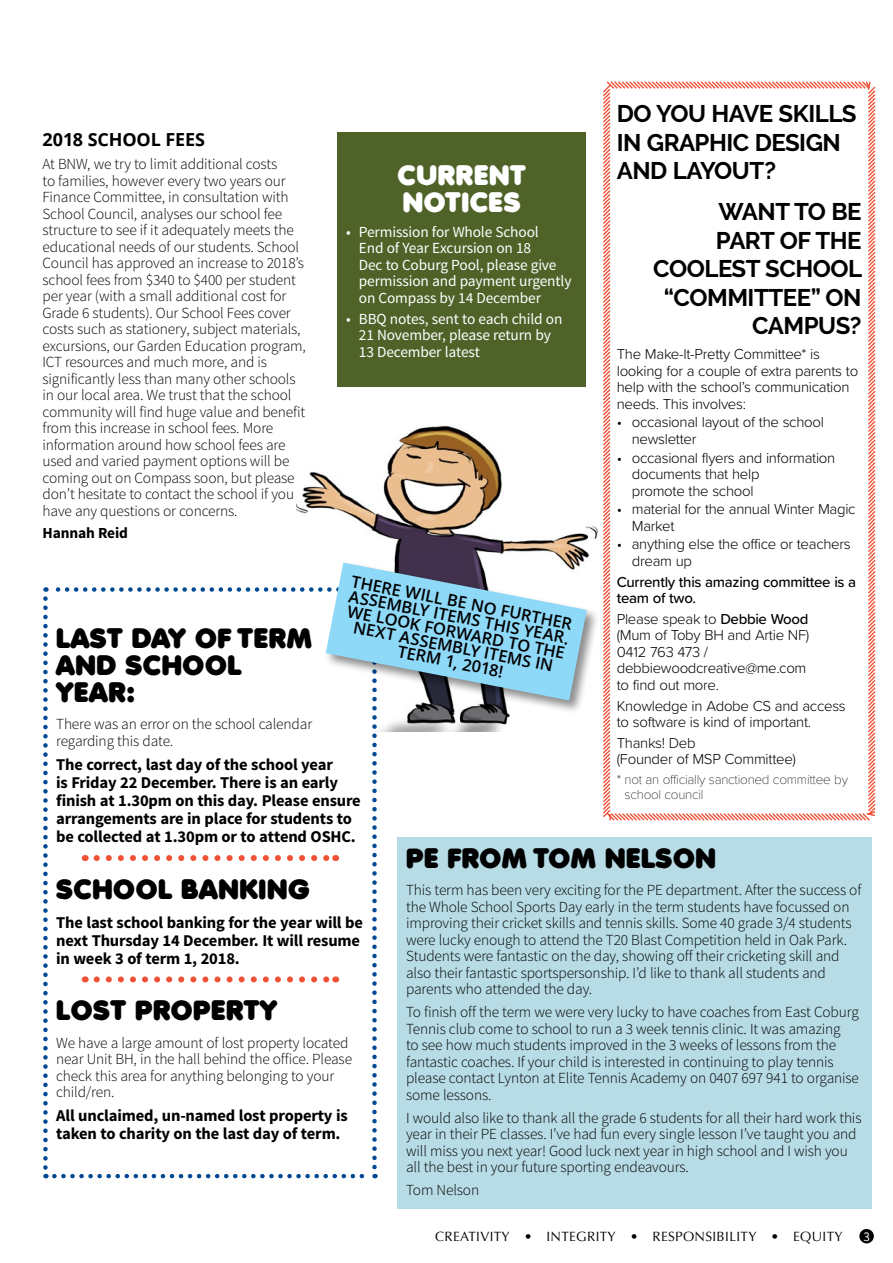
<style>
.page{position:relative;width:893px;height:1263px;background:#fff}
.page>*{position:absolute;margin:0;border:0;box-sizing:border-box;transform-origin:0 0}
.t1{font:27px/27px "Anja Elianeaccent Nornal";letter-spacing:.025em;color:#000}
.t2{font:27px/27px "Anja Elianeaccent Nornal";letter-spacing:.025em;color:#fff}
.t3{font:700 24px/28.5px "Raleway";letter-spacing:-.02em;color:#000}
.t4{font:700 18px "Open Sans";letter-spacing:-.01em;color:#000}
.t5{font:700 16.5px/18px "Source Sans Pro";letter-spacing:-.01em;color:#000}
.t6{font:600 16.5px/15px "Open Sans";color:#000;text-align:center}
.t7{font:300 15.3px/16.5px "Source Sans Pro";letter-spacing:-.01em;color:#000}
.t8{font:15.3px/16.5px "Source Sans Pro";letter-spacing:-.01em;color:#fff}
.t9{font:700 15.3px "Source Sans Pro";letter-spacing:-.01em;color:#000}
.t10{font:300 15px/16.5px "Proxima Soft";letter-spacing:-.02em;color:#000}
.t11{font:500 15px/16.5px "Proxima Soft";letter-spacing:-.02em;color:#000}
.t12{font:100 13.5px/15px "Proxima Soft";letter-spacing:-.02em;color:#000}
.t13{font:13.5px "Optima";letter-spacing:.025em;color:#000}
.t14{font:300 12px "Source Sans Pro";color:#fff}
.s1{font-weight:500}
</style>
<div class="page">
<div style="left:859px;top:1229px;width:15px;height:14px;background:#000;border-radius:50%"></div>
<img style="left:297px;top:425px;width:301px;height:136px">
<svg style="left:603px;top:81px;width:273px;height:740px"></svg>
<div style="left:338px;top:133px;width:248px;height:254px;background:#4f6228"></div>
<div style="left:398px;top:838px;width:474px;height:371px;background:#b7dce5"></div>
<div style="left:324px;top:561px;width:276px;height:153px;background:#000;opacity:.45"></div>
<svg style="left:43px;top:562px;width:544px;height:616px"></svg>
<h2 class="t3" style="left:617px;top:100px;width:241px">DO YOU HAVE SKILLS<br>IN GRAPHIC DESIGN<br>AND LAYOUT?</h2>
<h2 class="t3" style="left:653px;top:198px;width:210px;text-align:right">WANT TO BE<br>PART OF THE<br>COOLEST SCHOOL “COMMITTEE” ON<br>CAMPUS?</h2>
<p class="t10" style="left:617px;top:345px;width:243px">The Make-It-Pretty Committee* is looking for a couple of extra parents to help with the school’s communication needs. This involves:</p>
<p class="t10" style="left:632px;top:413px;width:194px;text-indent:-15px">• occasional layout of the school newsletter</p>
<p class="t10" style="left:632px;top:448px;width:205px;text-indent:-15px">• occasional flyers and information documents that help<br>promote the school</p>
<p class="t10" style="left:632px;top:500px;width:225px;text-indent:-15px">• material for the annual Winter Magic<br>Market</p>
<p class="t10" style="left:632px;top:535px;width:220px;text-indent:-15px">• anything else the office or teachers dream up</p>
<p class="t11" style="left:617px;top:573px;width:241px">Currently this amazing committee is a team of two.</p>
<p class="t10" style="left:617px;top:610px;width:194px">Please speak to <span class="s1">Debbie Wood </span>(Mum of Toby BH and Artie NF)<br>0412 763 473 / debbiewoodcreative@me.com to find out more.</p>
<p class="t10" style="left:617px;top:696px;width:231px">Knowledge in Adobe CS and access to software is kind of important.</p>
<p class="t10" style="left:617px;top:734px;width:181px">Thanks! Deb<br>(Founder of MSP Committee)</p>
<p class="t12" style="left:625px;top:771px;width:225px;text-indent:-8px">* not an officially sanctioned committee by school council</p>
<p class="t4" style="left:43px;top:127px;width:164px">2018 SCHOOL FEES</p>
<p class="t7" style="left:43px;top:156px;width:265px">At BNW, we try to limit additional costs<br>to families, however every two years our Finance Committee, in consultation with School Council, analyses our school fee structure to see if it adequately meets the educational needs of our students. School Council has approved an increase to 2018’s school fees from $340 to $400 per student per year (with a small additional cost for Grade 6 students). Our School Fees cover costs such as stationery, subject materials, excursions, our Garden Education program, ICT resources and much more, and is significantly less than many other schools in our local area. We trust that the school community will find huge value and benefit from this increase in school fees. More information around how school fees are used and varied payment options will be coming out on Compass soon, but please don’t hesitate to contact the school if you have any questions or concerns.</p>
<p class="t9" style="left:43px;top:523px;width:87px">Hannah Reid</p>
<h1 class="t2" style="left:398px;top:163px;width:129px">CURRENT<br>NOTICES</h1>
<p class="t8" style="left:359px;top:224px;width:214px;text-indent:-13px">• Permission for Whole School<br>End of Year Excursion on 18<br>Dec to Coburg Pool, please give permission and payment urgently on Compass by 14 December</p>
<p class="t8" style="left:359px;top:311px;width:205px;text-indent:-13px">• BBQ notes, sent to each child on<br>21 November, please return by<br>13 December latest</p>
<p class="t6" style="left:353px;top:573px;width:226px;rotate:11deg">THERE WILL BE NO FURTHER<br>ASSEMBLY ITEMS THIS YEAR.<br>WE LOOK FORWARD TO THE<br>NEXT ASSEMBLY ITEMS IN<br>TERM 1, 2018!</p>
<h1 class="t1" style="left:56px;top:627px;width:257px">LAST DAY OF TERM<br>AND SCHOOL<br>YEAR:</h1>
<p class="t7" style="left:56px;top:716px;width:257px">There was an error on the school calendar regarding this date.</p>
<p class="t5" style="left:56px;top:756px;width:306px">The correct, last day of the school year<br>is Friday 22 December. There is an early finish at 1.30pm on this day. Please ensure arrangements are in place for students to be collected at 1.30pm or to attend OSHC.</p>
<h1 class="t1" style="left:56px;top:877px;width:255px">SCHOOL BANKING</h1>
<p class="t5" style="left:56px;top:914px;width:308px">The last school banking for the year will be next Thursday 14 December. It will resume in week 3 of term 1, 2018.</p>
<h1 class="t1" style="left:56px;top:999px;width:222px">LOST PROPERTY</h1>
<p class="t7" style="left:56px;top:1034px;width:297px">We have a large amount of lost property located near Unit BH, in the hall behind the office. Please check this area for anything belonging to your child/ren.</p>
<p class="t5" style="left:56px;top:1107px;width:293px">All unclaimed, un-named lost property is taken to charity on the last day of term.</p>
<h1 class="t1" style="left:406px;top:847px;width:311px">PE FROM TOM NELSON</h1>
<p class="t7" style="left:406px;top:882px;width:457px">This term has been very exciting for the PE department. After the success of the Whole School Sports Day early in the term students have focussed on improving their cricket skills and tennis skills. Some 40 grade 3/4 students were lucky enough to attend the T20 Blast Competition held in Oak Park.<br>Students were fantastic on the day, showing off their cricketing skill and also their fantastic sportspersonship. I’d like to thank all students and parents who attended the day.</p>
<p class="t7" style="left:406px;top:1004px;width:454px">To finish off the term we were very lucky to have coaches from East Coburg Tennis club come to school to run a 3 week tennis clinic. It was amazing<br>to see how much students improved in the 3 weeks of lessons from the fantastic coaches. If your child is interested in continuing to play tennis please contact Lynton at Elite Tennis Academy on 0407 697 941 to organise some lessons.</p>
<p class="t7" style="left:406px;top:1109px;width:457px">I would also like to thank all the grade 6 students for all their hard work this year in their PE classes. I’ve had fun every single lesson I’ve taught you and will miss you next year! Good luck next year in high school and I wish you all the best in your future sporting endeavours.</p>
<p class="t7" style="left:406px;top:1182px;width:75px">Tom Nelson</p>
<p class="t13" style="left:435px;top:1229px;width:409px">CREATIVITY • INTEGRITY • RESPONSIBILITY • EQUITY</p>
<p class="t14" style="left:864px;top:1229px;width:7px">3</p>
</div>
